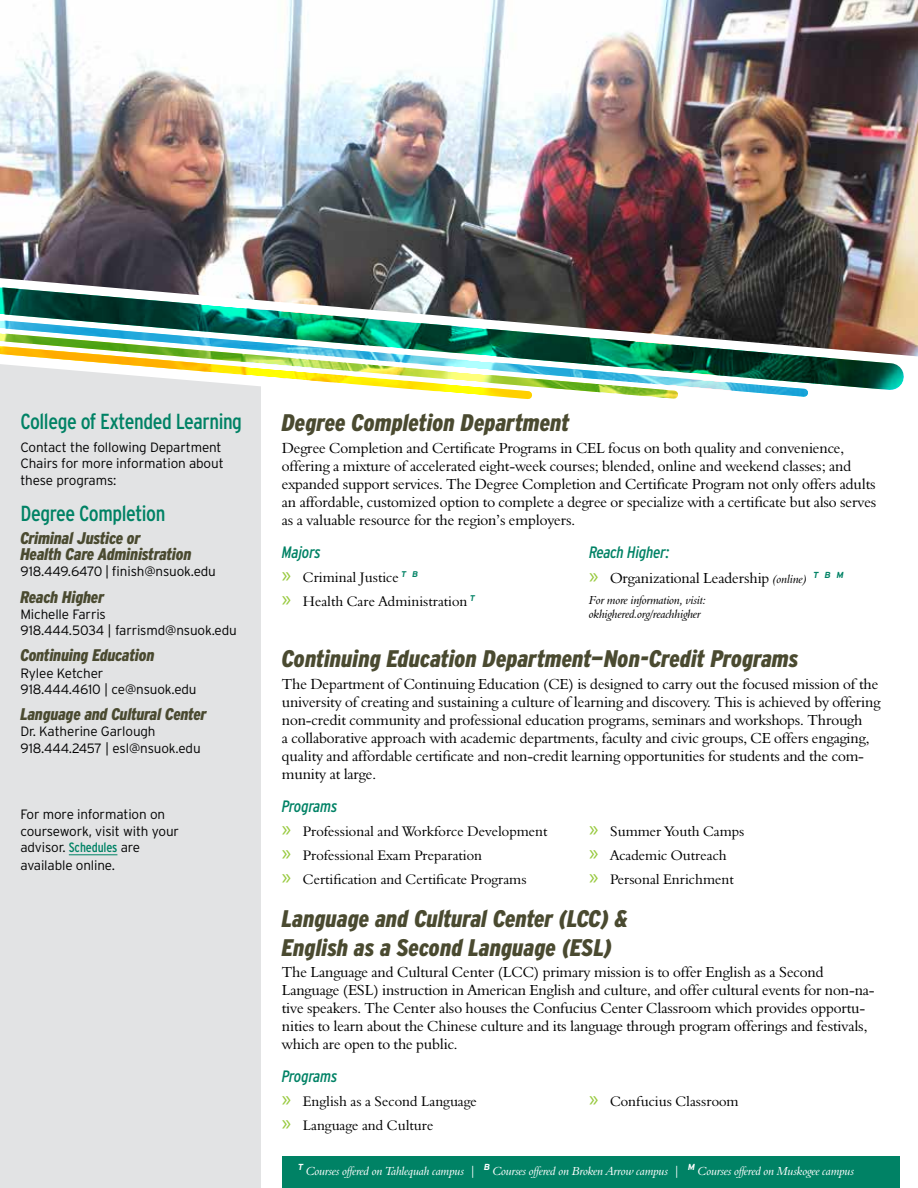
<style>
.page{position:relative;width:918px;height:1188px;background:#fff}
.page>*{position:absolute;margin:0;border:0;box-sizing:border-box;transform-origin:0 0}
.Heading{font:italic 900 condensed 24px/28.8px "Interstate";color:#4a4a30}
.Sidebar_Body{font:condensed 21.75px "Interstate";letter-spacing:-.02em;color:#008265}
.Sidebar_Header{font:condensed 21.75px "Interstate";letter-spacing:-.02em;color:#008265}
.Sidebar_Body-2{font:italic 900 condensed 16.8px/16.2px "Interstate";letter-spacing:-.01em;color:#4a4a30}
.Body_Subhead{font:italic condensed 16.5px "Interstate";letter-spacing:-.01em;color:#008265}
.t1{font:15px/18px "Aldine 401 BT Roman A";letter-spacing:-.01em;color:#000}
.t2{font:14.25px "Aldine 401 BT Roman A";color:#000}
.Sidebar_Body-3{font:300 13.5px/16.2px "Interstate";letter-spacing:-.01em;color:#000}
.t3{font:12px "Aldine 401 BT Italic A";letter-spacing:-.01em;color:#fff}
.t4{font:12px/14.5px "Aldine 401 BT Italic A";letter-spacing:-.01em;color:#000}
.s1{font-weight:400;font-stretch:condensed;color:#008265}
.s2{font-family:"Myriad Pro";font-size:22.5px;color:#97c93d}
.s3{font-family:"Aldine 401 BT Italic A";font-size:12px}
</style>
<div class="page">
<div style="left:0;top:0;width:260px;height:1188px;background:#e2e3e4"></div>
<img style="left:0;top:0;width:918px;height:267px">
<img style="left:0;top:267px;width:918px;height:139px">
<div style="left:282px;top:1157px;width:618px;height:31px;background:#008265"></div>
<hr style="left:69px;top:854px;width:48px;height:1px;background:#008265">
<p class="Sidebar_Body" style="left:20px;top:408px;width:223px">College of Extended Learning</p>
<p class="Sidebar_Body-3" style="left:20px;top:439px;width:205px">Contact the following Department<br>Chairs for more information about these programs:</p>
<h4 class="Sidebar_Header" style="left:20px;top:500px;width:146px">Degree Completion</h4>
<p class="Sidebar_Body-2" style="left:20px;top:530px;width:173px">Criminal Justice or<br>Health Care Administration</p>
<p class="Sidebar_Body-3" style="left:20px;top:563px;width:197px">918.449.6470 | finish@nsuok.edu</p>
<p class="Sidebar_Body-2" style="left:20px;top:588px;width:85px">Reach Higher</p>
<p class="Sidebar_Body-3" style="left:20px;top:606px;width:218px">Michelle Farris<br>918.444.5034 | farrismd@nsuok.edu</p>
<p class="Sidebar_Body-2" style="left:20px;top:647px;width:136px">Continuing Education</p>
<p class="Sidebar_Body-3" style="left:20px;top:665px;width:178px">Rylee Ketcher<br>918.444.4610 | ce@nsuok.edu</p>
<p class="Sidebar_Body-2" style="left:20px;top:706px;width:188px">Language and Cultural Center</p>
<p class="Sidebar_Body-3" style="left:20px;top:723px;width:182px">Dr. Katherine Garlough<br>918.444.2457 | esl@nsuok.edu</p>
<p class="Sidebar_Body-3" style="left:20px;top:806px;width:160px">For more information on coursework, visit with your advisor. <span class="s1">Schedules</span> are</p>
<p class="Sidebar_Body-3" style="left:20px;top:857px;width:96px">available online.</p>
<h2 class="Heading" style="left:282px;top:408px;width:289px">Degree Completion Department</h2>
<p class="t1" style="left:282px;top:438px;width:596px">Degree Completion and Certificate Programs in CEL focus on both quality and convenience, offering a mixture of accelerated eight-week courses; blended, online and weekend classes; and expanded support services. The Degree Completion and Certificate Program not only offers adults an affordable, customized option to complete a degree or specialize with a certificate but also serves as a valuable resource for the region’s employers.</p>
<h3 class="Body_Subhead" style="left:282px;top:542px;width:40px">Majors</h3>
<p class="t2" style="left:282px;top:568px;width:138px"><span class="s2">»</span> Criminal Justice <sup>T</sup> <sup>B</sup></p>
<p class="t2" style="left:282px;top:592px;width:195px"><span class="s2">»</span> Health Care Administration <sup>T</sup></p>
<h3 class="Body_Subhead" style="left:589px;top:542px;width:82px">Reach Higher:</h3>
<p class="t1" style="left:589px;top:568px;width:256px"><span class="s2">»</span> Organizational Leadership <span class="s3">(online)</span> <sup>T</sup> <sup>B</sup> <sup>M</sup></p>
<p class="t4" style="left:589px;top:592px;width:119px">For more information, visit: okhighered.org/reachhigher</p>
<h2 class="Heading" style="left:282px;top:644px;width:518px">Continuing Education Department—Non-Credit Programs</h2>
<p class="t1" style="left:282px;top:674px;width:600px">The Department of Continuing Education (CE) is designed to carry out the focused mission of the university of creating and sustaining a culture of learning and discovery. This is achieved by offering non-credit community and professional education programs, seminars and workshops. Through<br>a collaborative approach with academic departments, faculty and civic groups, CE offers engaging, quality and affordable certificate and non-credit learning opportunities for students and the com&shy;munity at large.</p>
<h3 class="Body_Subhead" style="left:282px;top:796px;width:57px">Programs</h3>
<p class="t2" style="left:282px;top:822px;width:267px"><span class="s2">»</span> Professional and Workforce Development</p>
<p class="t2" style="left:282px;top:846px;width:202px"><span class="s2">»</span> Professional Exam Preparation</p>
<p class="t2" style="left:282px;top:870px;width:246px"><span class="s2">»</span> Certification and Certificate Programs</p>
<p class="t2" style="left:589px;top:822px;width:157px"><span class="s2">»</span> Summer Youth Camps</p>
<p class="t2" style="left:589px;top:846px;width:139px"><span class="s2">»</span> Academic Outreach</p>
<p class="t2" style="left:589px;top:871px;width:146px"><span class="s2">»</span> Personal Enrichment</p>
<h2 class="Heading" style="left:282px;top:904px;width:348px">Language and Cultural Center (LCC) &amp;<br>English as a Second Language (ESL)</h2>
<p class="t1" style="left:282px;top:963px;width:594px">The Language and Cultural Center (LCC) primary mission is to offer English as a Second Language (ESL) instruction in American English and culture, and offer cultural events for non-na&shy;tive speakers. The Center also houses the Confucius Center Classroom which provides opportu&shy;nities to learn about the Chinese culture and its language through program offerings and festivals, which are open to the public.</p>
<h3 class="Body_Subhead" style="left:282px;top:1067px;width:57px">Programs</h3>
<p class="t2" style="left:282px;top:1093px;width:197px"><span class="s2">»</span> English as a Second Language</p>
<p class="t2" style="left:282px;top:1117px;width:153px"><span class="s2">»</span> Language and Culture</p>
<p class="t2" style="left:589px;top:1093px;width:151px"><span class="s2">»</span> Confucius Classroom</p>
<p class="t3" style="left:298px;top:1164px;width:558px"><sup>T</sup> Courses offered on Tahlequah campus | <sup>B</sup> Courses offered on Broken Arrow campus | <sup>M</sup> Courses offered on Muskogee campus</p>
</div>
